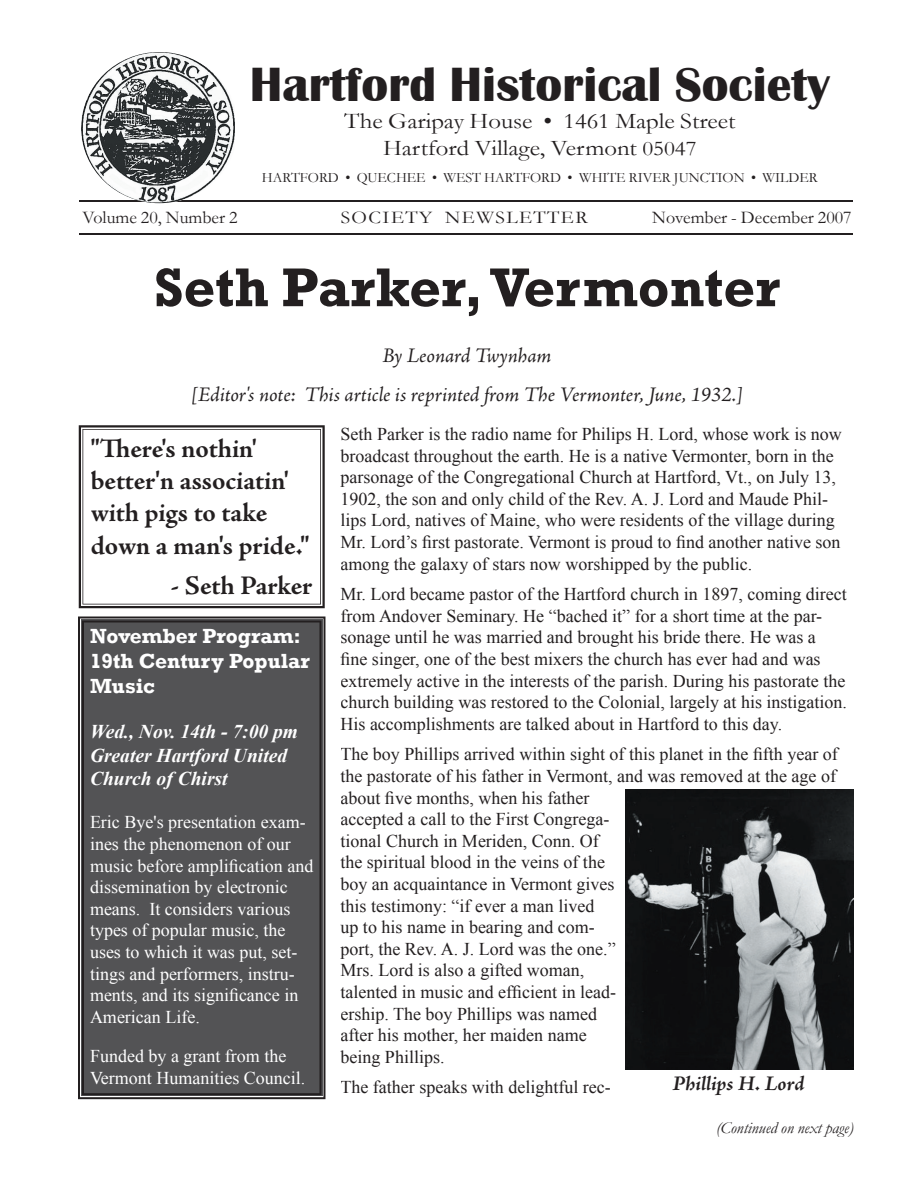
<style>
.page{position:relative;width:918px;height:1188px;background:#fff}
.page>*{position:absolute;margin:0;border:0;box-sizing:border-box;transform-origin:0 0}
.t1{font:700 55.5px "Rockwell";color:#231f20}
.t2{font:700 49.5px "Britannic";color:#231f20}
.t3{font:700 27px/32.4px "Adobe Jenson Pro";letter-spacing:-.005em;color:#231f20}
.t4{font:22.5px/27px "Garamond";color:#231f20;text-align:center;scale:1.1 1}
.t5{font:italic 21px/39px "Adobe Jenson Pro";letter-spacing:-.005em;color:#231f20;text-align:center}
.t6{font:700 21px/25.2px "Rockwell";color:#fff}
.t7{font:italic 700 21px "Adobe Jenson Pro";letter-spacing:.005em;color:#231f20}
.t8{font:italic 700 19.5px/23.4px "Times New Roman";color:#fff}
.t9{font:18px/21.6px "Times New Roman";color:#231f20}
.t10{font:18px/21.6px "Times New Roman";color:#fff}
.t11{font:18px "Garamond";color:#231f20}
.t12{font:18px "Garamond";letter-spacing:.075em;color:#231f20;scale:1.1 1}
.t13{font:italic 16.5px "Garamond";color:#231f20}
.t14{font:14.25px "Garamond";color:#231f20}
.s1{font-size:21px}
</style>
<div class="page">
<hr style="left:80px;top:200px;width:773px;height:2px;background:#231f20">
<hr style="left:80px;top:233px;width:773px;height:2px;background:#231f20">
<img style="left:81px;top:52px;width:154px;height:151px">
<svg style="left:78px;top:617px;width:247px;height:482px"></svg>
<div style="left:82px;top:621px;width:239px;height:474px;background:#535355"></div>
<img style="left:625px;top:789px;width:228px;height:280px">
<svg style="left:79px;top:425px;width:246px;height:183px"></svg>
<svg style="left:82px;top:429px;width:239px;height:176px"></svg>
<h2 class="t2" style="left:250px;top:57px;width:581px">Hartford Historical Society</h2>
<p class="t4" style="left:344px;top:107px;width:357px">The Garipay House • 1461 Maple Street<br>Hartford Village, Vermont <span class="s1">05047</span></p>
<p class="t14" style="left:262px;top:168px;width:557px">HARTFORD • QUECHEE • WEST HARTFORD • WHITE RIVER JUNCTION • WILDER</p>
<p class="t11" style="left:82px;top:205px;width:157px">Volume 20, Number 2</p>
<p class="t12" style="left:341px;top:205px;width:226px">SOCIETY NEWSLETTER</p>
<p class="t11" style="left:652px;top:205px;width:201px">November - December 2007</p>
<h1 class="t1" style="left:154px;top:254px;width:627px">Seth Parker, Vermonter</h1>
<p class="t5" style="left:191px;top:337px;width:554px">By Leonard Twynham<br>[Editor's note: This article is reprinted from The Vermonter, June, 1932.]</p>
<h3 class="t3" style="left:91px;top:433px;width:220px">"There's nothin' better'n associatin' with pigs to take down a man's pride."</h3>
<h3 class="t3" style="left:170px;top:570px;width:144px">- Seth Parker</h3>
<p class="t6" style="left:90px;top:623px;width:221px">November Program:<br>19th Century Popular<br>Music</p>
<p class="t8" style="left:90px;top:720px;width:209px">Wed., Nov. 14th - 7:00 pm<br>Greater Hartford United<br>Church of Chirst</p>
<p class="t10" style="left:90px;top:811px;width:225px">Eric Bye's presentation exam&shy;ines the phenomenon of our music before amplification and dissemination by electronic means. It considers various types of popular music, the uses to which it was put, set&shy;tings and performers, instru&shy;ments, and its significance in<br>American Life.</p>
<p class="t10" style="left:90px;top:1045px;width:217px">Funded by a grant from the<br>Vermont Humanities Council.</p>
<p class="t9" style="left:340px;top:423px;width:503px">Seth Parker is the radio name for Philips H. Lord, whose work is now broadcast throughout the earth. He is a native Vermonter, born in the parsonage of the Congregational Church at Hartford, Vt., on July 13, 1902, the son and only child of the Rev. A. J. Lord and Maude Phil&shy;lips Lord, natives of Maine, who were residents of the village during Mr. Lord’s first pastorate. Vermont is proud to find another native son among the galaxy of stars now worshipped by the public.</p>
<p class="t9" style="left:340px;top:583px;width:508px">Mr. Lord became pastor of the Hartford church in 1897, coming direct from Andover Seminary. He “bached it” for a short time at the par&shy;sonage until he was married and brought his bride there. He was a fine singer, one of the best mixers the church has ever had and was extremely active in the interests of the parish. During his pastorate the church building was restored to the Colonial, largely at his instigation.<br>His accomplishments are talked about in Hartford to this day.</p>
<p class="t9" style="left:340px;top:743px;width:499px">The boy Phillips arrived within sight of this planet in the fifth year of the pastorate of his father in Vermont, and was removed at the age of about five months, when his father<br>accepted a call to the First Congrega-<br>tional Church in Meriden, Conn. Of<br>the spiritual blood in the veins of the<br>boy an acquaintance in Vermont gives<br>this testimony: “if ever a man lived<br>up to his name in bearing and com-<br>port, the Rev. A. J. Lord was the one.”<br>Mrs. Lord is also a gifted woman,<br>talented in music and efficient in lead-<br>ership. The boy Phillips was named<br>after his mother, her maiden name<br>being Phillips.</p>
<p class="t9" style="left:340px;top:1076px;width:272px">The father speaks with delightful rec-</p>
<p class="t7" style="left:673px;top:1072px;width:133px">Phillips H. Lord</p>
<p class="t13" style="left:716px;top:1116px;width:139px">(Continued on next page)</p>
</div>
